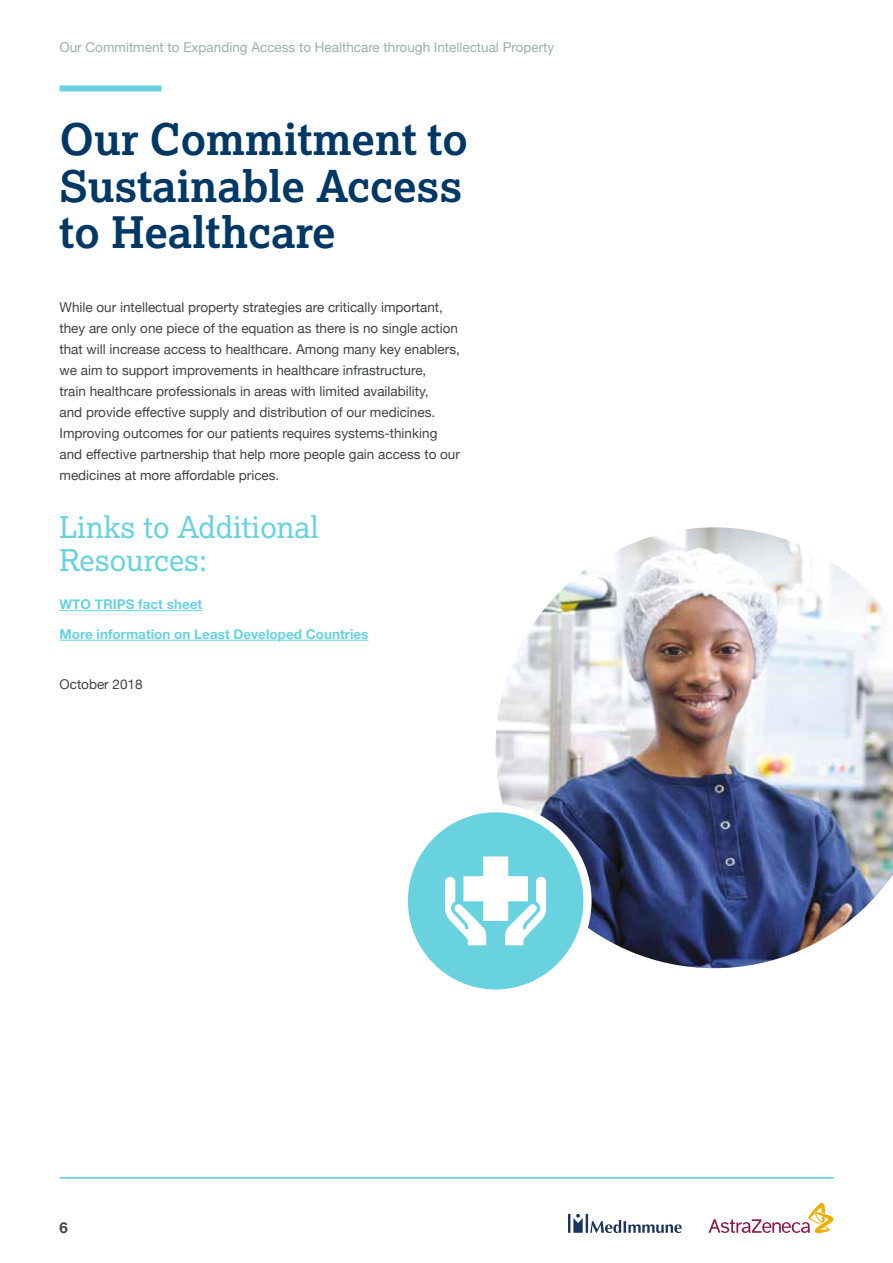
<style>
.page{position:relative;width:893px;height:1263px;background:#fff}
.page>*{position:absolute;margin:0;border:0;box-sizing:border-box;transform-origin:0 0}
.t1{font:700 43.5px/46.5px "Lexia";color:#003865}
.t2{font:30px/33px "Lexia";color:#68d2df}
.t3{font:700 15px "Helvetica Neue";color:#3f4444}
.t4{font:13.5px/21px "Helvetica Neue";color:#3f4444}
.t5{font:13.5px "Helvetica Neue";color:#9db0ac}
.t6{font:700 13.5px/29.5px "Helvetica Neue";color:#68d2df}
</style>
<div class="page">
<svg style="left:568px;top:1214px;width:114px;height:19px"></svg>
<svg style="left:709px;top:1203px;width:124px;height:30px"></svg>
<hr style="left:60px;top:1177px;width:773px;height:1px;background:#00add0">
<div style="left:60px;top:85px;width:102px;height:6px;background:#68d2df"></div>
<hr style="left:60px;top:610px;width:142px;height:1px;background:#68d2df">
<hr style="left:60px;top:640px;width:308px;height:1px;background:#68d2df">
<img style="left:495px;top:527px;width:398px;height:442px">
<div style="left:404px;top:808px;width:183px;height:185px;background:#68d2df;border-radius:50%"></div>
<div style="left:400px;top:804px;width:192px;height:193px;border:8px solid #fff;border-radius:50%"></div>
<svg style="left:445px;top:856px;width:101px;height:89px"></svg>
<p class="t5" style="left:60px;top:38px;width:496px">Our Commitment to Expanding Access to Healthcare through Intellectual Property</p>
<h1 class="t1" style="left:60px;top:115px;width:410px">Our Commitment to<br>Sustainable Access to Healthcare</h1>
<p class="t4" style="left:60px;top:297px;width:402px">While our intellectual property strategies are critically important, they are only one piece of the equation as there is no single action that will increase access to healthcare. Among many key enablers, we aim to support improvements in healthcare infrastructure,<br>train healthcare professionals in areas with limited availability,<br>and provide effective supply and distribution of our medicines.<br>Improving outcomes for our patients requires systems-thinking and effective partnership that help more people gain access to our medicines at more affordable prices.</p>
<h2 class="t2" style="left:60px;top:510px;width:261px">Links to Additional<br>Resources:</h2>
<p class="t6" style="left:60px;top:590px;width:310px">WTO TRIPS fact sheet<br>More information on Least Developed Countries</p>
<p class="t4" style="left:60px;top:675px;width:85px">October 2018</p>
<p class="t3" style="left:60px;top:1216px;width:10px">6</p>
</div>
